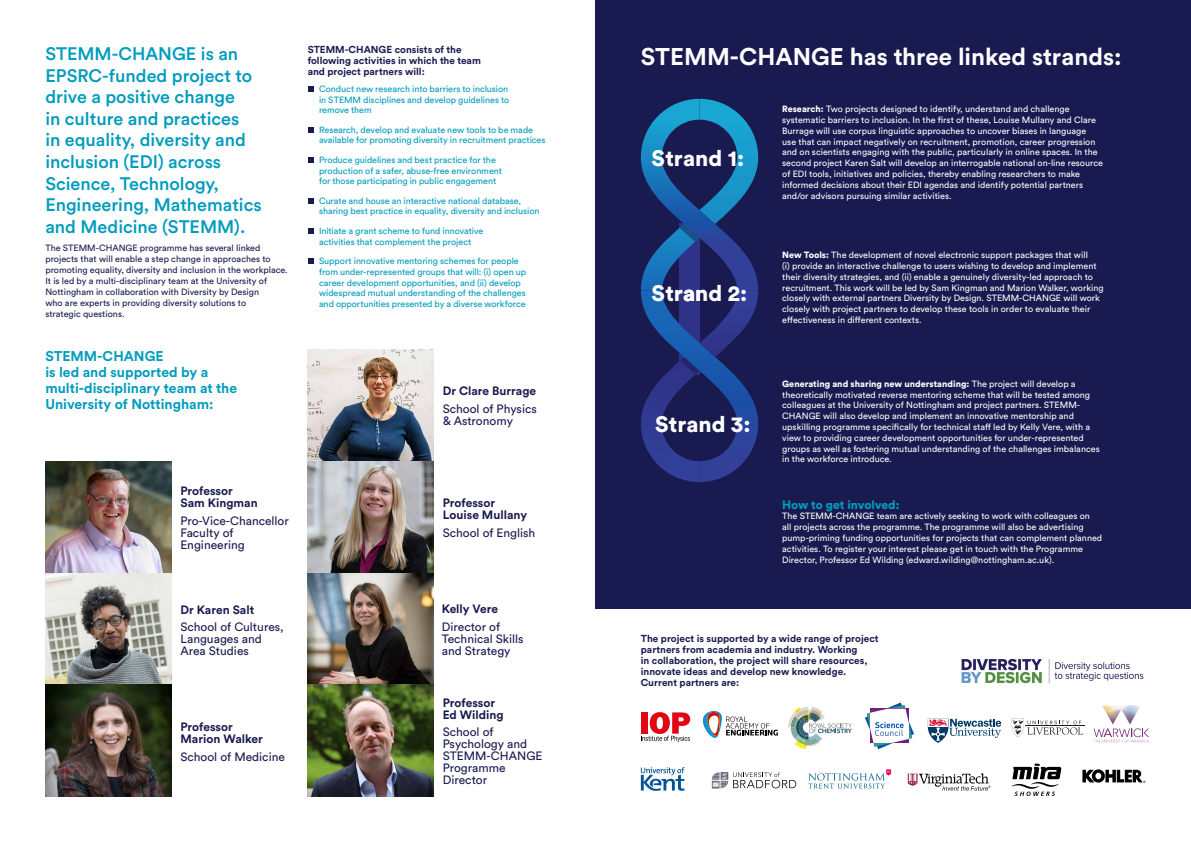
<style>
.page{position:relative;width:1191px;height:842px;background:#fff}
.page>*{position:absolute;margin:0;border:0;box-sizing:border-box;transform-origin:0 0}
.t1{font:700 24px "Circular Pro";color:#fff}
.t2{font:900 22.2px "Circular Pro";color:#fff}
.t3{font:500 18px/21.6px "Circular Pro";color:#009cbd}
.t4{font:700 14px/16px "Circular Pro";color:#009cbd}
.t5{font:12px/12px "Circular Pro";color:#191a50}
.t6{font:700 12px/12px "Circular Pro";color:#191a50}
.t7{font:900 12px "Circular Pro";color:#009cbd}
.t8{font:700 10px/11px "Circular Pro";color:#191a50}
.t9{font:9px/10.8px "Circular Pro";color:#fff}
.t10{font:9px/10.8px "Circular Pro";letter-spacing:-.005em;color:#009cbd}
.t11{font:9px/11px "Circular Pro";color:#191a50}
.s1{font-weight:900}
</style>
<div class="page">
<svg style="left:308px;top:86px;width:5px;height:6px"></svg>
<svg style="left:308px;top:127px;width:5px;height:6px"></svg>
<svg style="left:308px;top:157px;width:5px;height:6px"></svg>
<svg style="left:308px;top:198px;width:5px;height:6px"></svg>
<svg style="left:308px;top:228px;width:5px;height:6px"></svg>
<svg style="left:308px;top:258px;width:5px;height:6px"></svg>
<img style="left:45px;top:461px;width:126px;height:112px">
<img style="left:45px;top:573px;width:126px;height:112px">
<img style="left:45px;top:685px;width:126px;height:111px">
<img style="left:308px;top:349px;width:126px;height:112px">
<img style="left:308px;top:461px;width:126px;height:112px">
<img style="left:308px;top:573px;width:126px;height:112px">
<img style="left:308px;top:685px;width:126px;height:112px">
<div style="left:595px;top:0;width:596px;height:608px;background:#191a50"></div>
<svg style="left:641px;top:712px;width:49px;height:30px"></svg>
<svg style="left:703px;top:711px;width:75px;height:27px"></svg>
<svg style="left:788px;top:706px;width:63px;height:43px"></svg>
<svg style="left:865px;top:702px;width:49px;height:48px"></svg>
<svg style="left:927px;top:719px;width:74px;height:24px"></svg>
<hr style="left:1025px;top:726px;width:59px;height:1px;background:#1c1c1c">
<svg style="left:1011px;top:718px;width:72px;height:19px"></svg>
<svg style="left:1093px;top:724px;width:56px;height:18px"></svg>
<img style="left:1102px;top:705px;width:38px;height:19px">
<svg style="left:641px;top:767px;width:43px;height:24px"></svg>
<svg style="left:712px;top:772px;width:84px;height:16px"></svg>
<svg style="left:808px;top:769px;width:83px;height:19px"></svg>
<svg style="left:907px;top:773px;width:83px;height:17px"></svg>
<svg style="left:1011px;top:764px;width:50px;height:32px"></svg>
<svg style="left:1082px;top:769px;width:63px;height:14px"></svg>
<svg style="left:641px;top:99px;width:117px;height:383px"></svg>
<img style="left:961px;top:659px;width:183px;height:25px">
<h3 class="t3" style="left:45px;top:42px;width:218px">STEMM-CHANGE is an<br>EPSRC-funded project to drive a positive change<br>in culture and practices<br>in equality, diversity and inclusion (EDI) across<br>Science, Technology,<br>Engineering, Mathematics and Medicine (STEMM).</h3>
<p class="t11" style="left:45px;top:242px;width:244px">The STEMM-CHANGE programme has several linked projects that will enable a step change in approaches to promoting equality, diversity and inclusion in the workplace.<br>It is led by a multi-disciplinary team at the University of Nottingham in collaboration with Diversity by Design<br>who are experts in providing diversity solutions to<br>strategic questions.</p>
<h3 class="t4" style="left:45px;top:347px;width:193px">STEMM-CHANGE<br>is led and supported by a multi-disciplinary team at the<br>University of Nottingham:</h3>
<p class="t8" style="left:308px;top:44px;width:175px">STEMM-CHANGE consists of the following activities in which the team and project partners will:</p>
<p class="t10" style="left:319px;top:83px;width:192px;text-align:justify">Conduct new research into barriers to inclusion in STEMM disciplines and develop guidelines to remove them</p>
<p class="t10" style="left:319px;top:124px;width:228px">Research, develop and evaluate new tools to be made available for promoting diversity in recruitment practices</p>
<p class="t10" style="left:319px;top:154px;width:184px">Produce guidelines and best practice for the production of a safer, abuse-free environment for those participating in public engagement</p>
<p class="t10" style="left:319px;top:195px;width:222px">Curate and house an interactive national database, sharing best practice in equality, diversity and inclusion</p>
<p class="t10" style="left:319px;top:225px;width:166px">Initiate a grant scheme to fund innovative activities that complement the project</p>
<p class="t10" style="left:319px;top:255px;width:209px">Support innovative mentoring schemes for people from under-represented groups that will: (i) open up career development opportunities, and (ii) develop widespread mutual understanding of the challenges and opportunities presented by a diverse workforce</p>
<h3 class="t6" style="left:443px;top:385px;width:95px">Dr Clare Burrage</h3>
<h3 class="t5" style="left:443px;top:402px;width:96px">School of Physics &amp; Astronomy</h3>
<h3 class="t6" style="left:180px;top:485px;width:79px">Professor<br>Sam Kingman</h3>
<h3 class="t5" style="left:180px;top:514px;width:110px">Pro-Vice-Chancellor<br>Faculty of<br>Engineering</h3>
<h3 class="t6" style="left:180px;top:603px;width:75px">Dr Karen Salt</h3>
<h3 class="t5" style="left:180px;top:620px;width:105px">School of Cultures,<br>Languages and<br>Area Studies</h3>
<h3 class="t6" style="left:180px;top:720px;width:84px">Professor<br>Marion Walker</h3>
<h3 class="t5" style="left:180px;top:750px;width:106px">School of Medicine</h3>
<h3 class="t6" style="left:443px;top:497px;width:86px">Professor<br>Louise Mullany</h3>
<h3 class="t5" style="left:443px;top:526px;width:94px">School of English</h3>
<h3 class="t6" style="left:442px;top:603px;width:58px">Kelly Vere</h3>
<h3 class="t5" style="left:442px;top:620px;width:83px">Director of<br>Technical Skills and Strategy</h3>
<h3 class="t6" style="left:443px;top:696px;width:62px">Professor<br>Ed Wilding</h3>
<h3 class="t5" style="left:443px;top:726px;width:101px">School of<br>Psychology and<br>STEMM-CHANGE<br>Programme<br>Director</h3>
<h1 class="t1" style="left:641px;top:40px;width:482px">STEMM-CHANGE has three linked strands:</h1>
<h2 class="t2" style="left:651px;top:143px;width:94px">Strand 1:</h2>
<h2 class="t2" style="left:651px;top:278px;width:97px">Strand 2:</h2>
<h2 class="t2" style="left:655px;top:408px;width:97px">Strand 3:</h2>
<p class="t9" style="left:782px;top:103px;width:322px"><span class="s1">Research:</span> Two projects designed to identify, understand and challenge systematic barriers to inclusion. In the first of these, Louise Mullany and Clare Burrage will use corpus linguistic approaches to uncover biases in language<br>use that can impact negatively on recruitment, promotion, career progression and on scientists engaging with the public, particularly in online spaces. In the second project Karen Salt will develop an interrogable national on-line resource of EDI tools, initiatives and policies, thereby enabling researchers to make informed decisions about their EDI agendas and identify potential partners and/or advisors pursuing similar activities.</p>
<p class="t9" style="left:782px;top:249px;width:323px"><span class="s1">New Tools:</span> The development of novel electronic support packages that will<br>(i) provide an interactive challenge to users wishing to develop and implement their diversity strategies, and (ii) enable a genuinely diversity-led approach to recruitment. This work will be led by Sam Kingman and Marion Walker, working closely with external partners Diversity by Design. STEMM-CHANGE will work closely with project partners to develop these tools in order to evaluate their effectiveness in different contexts.</p>
<p class="t9" style="left:782px;top:378px;width:319px"><span class="s1">Generating and sharing new understanding:</span> The project will develop a theoretically motivated reverse mentoring scheme that will be tested among colleagues at the University of Nottingham and project partners. STEMM-CHANGE will also develop and implement an innovative mentorship and upskilling programme specifically for technical staff led by Kelly Vere, with a view to providing career development opportunities for under-represented groups as well as fostering mutual understanding of the challenges imbalances in the workforce introduce.</p>
<h3 class="t7" style="left:782px;top:496px;width:119px">How to get involved:</h3>
<p class="t9" style="left:782px;top:510px;width:321px">The STEMM-CHANGE team are actively seeking to work with colleagues on<br>all projects across the programme. The programme will also be advertising pump-priming funding opportunities for projects that can complement planned activities. To register your interest please get in touch with the Programme Director, Professor Ed Wilding (edward.wilding@nottingham.ac.uk).</p>
<p class="t8" style="left:641px;top:633px;width:239px">The project is supported by a wide range of project partners from academia and industry. Working<br>in collaboration, the project will share resources, innovate ideas and develop new knowledge.<br>Current partners are:</p>
</div>
